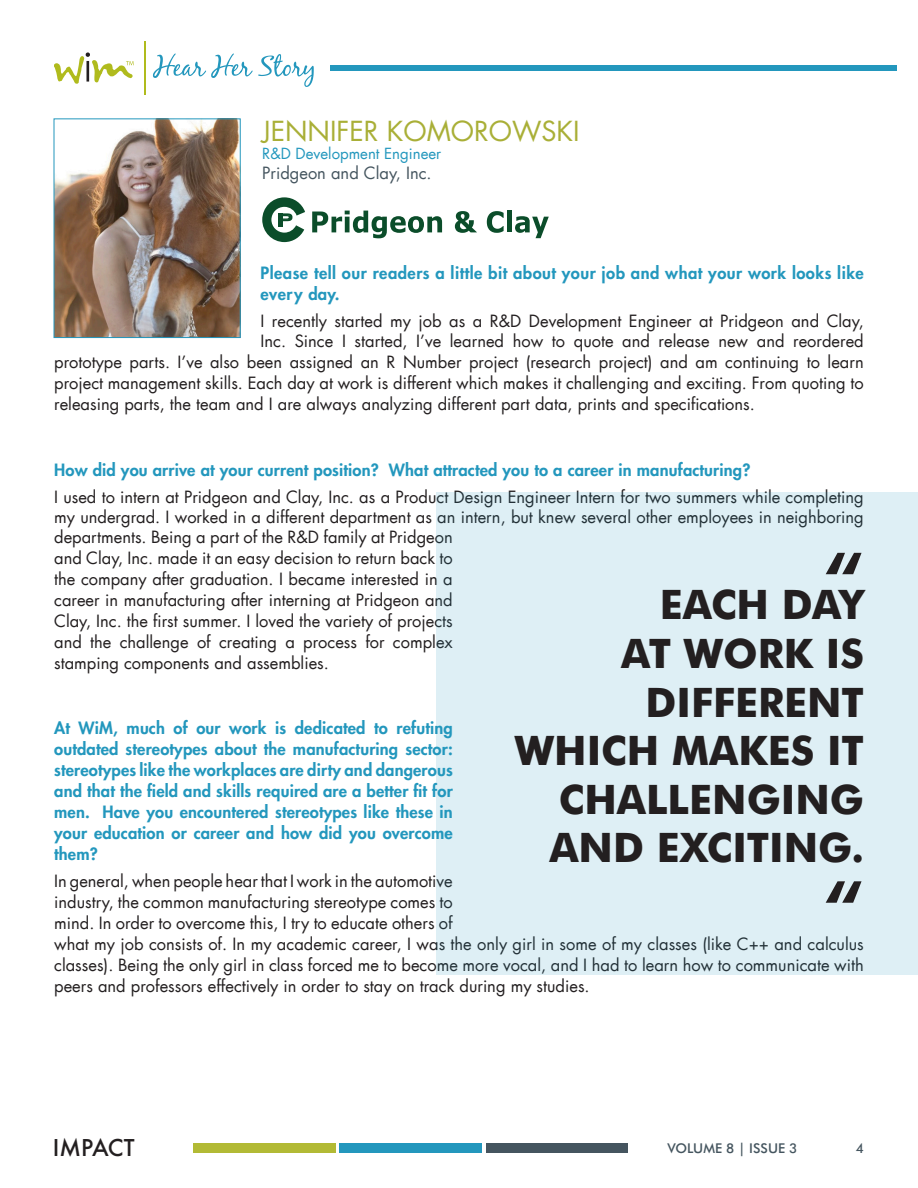
<style>
.page{position:relative;width:918px;height:1188px;background:#fff}
.page>*{position:absolute;margin:0;border:0;box-sizing:border-box;transform-origin:0 0}
.t1{font:700 64.5px "Futura";color:#231f20}
.t2{font:40.5px/48.6px "Futura Bold 3";color:#231f20;text-align:right}
.t3{font:27px "Futura";color:#a9af37}
.t4{font:500 22.5px "Futura";color:#231f20}
.t5{font:16.5px/20.7px "Futura";color:#231f20}
.t6{font:800 16.5px/21px "Futura";letter-spacing:.01em;color:#2397bd;text-align:justify}
.t7{font:800 16.5px/21px "Futura";letter-spacing:.03em;color:#2397bd}
.t8{font:16.5px "Futura";color:#45555f}
.t9{font:15px "Futura";color:#2397bd}
.t10{font:500 13.5px "Futura BT";color:#45555f}
</style>
<div class="page">
<div style="left:486px;top:1143px;width:142px;height:9px;background:#45555f"></div>
<div style="left:340px;top:1143px;width:142px;height:9px;background:#2397bd"></div>
<div style="left:194px;top:1143px;width:142px;height:9px;background:#b2ba35"></div>
<svg style="left:153px;top:54px;width:161px;height:33px"></svg>
<hr style="left:144px;top:41px;width:1px;height:53px;background:#b0bb1d">
<svg style="left:54px;top:52px;width:80px;height:32px"></svg>
<div style="left:436px;top:492px;width:482px;height:482px;background:#deeff5"></div>
<div style="left:330px;top:66px;width:567px;height:5px;background:#2397bd"></div>
<img style="left:56px;top:120px;width:183px;height:216px">
<div style="left:54px;top:118px;width:187px;height:220px;border:1px solid #2397bd"></div>
<svg style="left:262px;top:197px;width:43px;height:45px"></svg>
<svg style="left:312px;top:211px;width:130px;height:27px"></svg>
<svg style="left:455px;top:211px;width:22px;height:22px"></svg>
<svg style="left:487px;top:211px;width:17px;height:22px"></svg>
<div style="left:507px;top:211px;width:5px;height:21px;background:#0b4d2a"></div>
<svg style="left:515px;top:216px;width:34px;height:22px"></svg>
<p class="t3" style="left:262px;top:118px;width:319px">JENNIFER KOMOROWSKI</p>
<p class="t9" style="left:262px;top:146px;width:181px">R&amp;D Development Engineer</p>
<p class="t8" style="left:262px;top:165px;width:171px">Pridgeon and Clay, Inc.</p>
<p class="t7" style="left:260px;top:262px;width:605px">Please tell our readers a little bit about your job and what your work looks like every day.</p>
<p class="t5" style="left:260px;top:312px;width:605px">I recently started my job as a R&amp;D Development Engineer at Pridgeon and Clay,</p>
<p class="t5" style="left:260px;top:331px;width:605px">Inc. Since I started, I’ve learned how to quote and release new and reordered</p>
<p class="t5" style="left:54px;top:352px;width:811px">prototype parts. I’ve also been assigned an R Number project (research project) and am continuing to learn</p>
<p class="t5" style="left:54px;top:373px;width:811px">project management skills. Each day at work is different which makes it challenging and exciting. From quoting to</p>
<p class="t5" style="left:54px;top:394px;width:702px">releasing parts, the team and I are always analyzing different part data, prints and specifications.</p>
<p class="t6" style="left:54px;top:460px;width:698px">How did you arrive at your current position? What attracted you to a career in manufacturing?</p>
<p class="t5" style="left:54px;top:488px;width:811px">I used to intern at Pridgeon and Clay, Inc. as a Product Design Engineer Intern for two summers while completing my undergrad. I worked in a different department as an intern, but knew several other employees in neighboring departments. Being a part of the R&amp;D family at Pridgeon<br>and Clay, Inc. made it an easy decision to return back to<br>the company after graduation. I became interested in a<br>career in manufacturing after interning at Pridgeon and<br>Clay, Inc. the first summer. I loved the variety of projects<br>and the challenge of creating a process for complex<br>stamping components and assemblies.</p>
<p class="t1" style="left:822px;top:531px;width:43px">“</p>
<p class="t2" style="left:660px;top:580px;width:206px">EACH DAY</p>
<p class="t2" style="left:515px;top:629px;width:351px">AT WORK IS<br>DIFFERENT<br>WHICH MAKES IT<br>CHALLENGING<br>AND EXCITING.</p>
<p class="t1" style="left:822px;top:859px;width:43px">“</p>
<p class="t6" style="left:54px;top:717px;width:400px">At WiM, much of our work is dedicated to refuting outdated stereotypes about the manufacturing sector: stereotypes like the workplaces are dirty and dangerous and that the field and skills required are a better fit for men. Have you encountered stereotypes like these in your education or career and how did you overcome them?</p>
<p class="t5" style="left:54px;top:872px;width:811px">In general, when people hear that I work in the automotive<br>industry, the common manufacturing stereotype comes to<br>mind. In order to overcome this, I try to educate others of<br>what my job consists of. In my academic career, I was the only girl in some of my classes (like C++ and calculus classes). Being the only girl in class forced me to become more vocal, and I had to learn how to communicate with peers and professors effectively in order to stay on track during my studies.</p>
<h3 class="t4" style="left:53px;top:1133px;width:83px">IMPACT</h3>
<p class="t10" style="left:667px;top:1140px;width:132px">VOLUME 8 | ISSUE 3</p>
<p class="t10" style="left:856px;top:1140px;width:10px">4</p>
</div>
